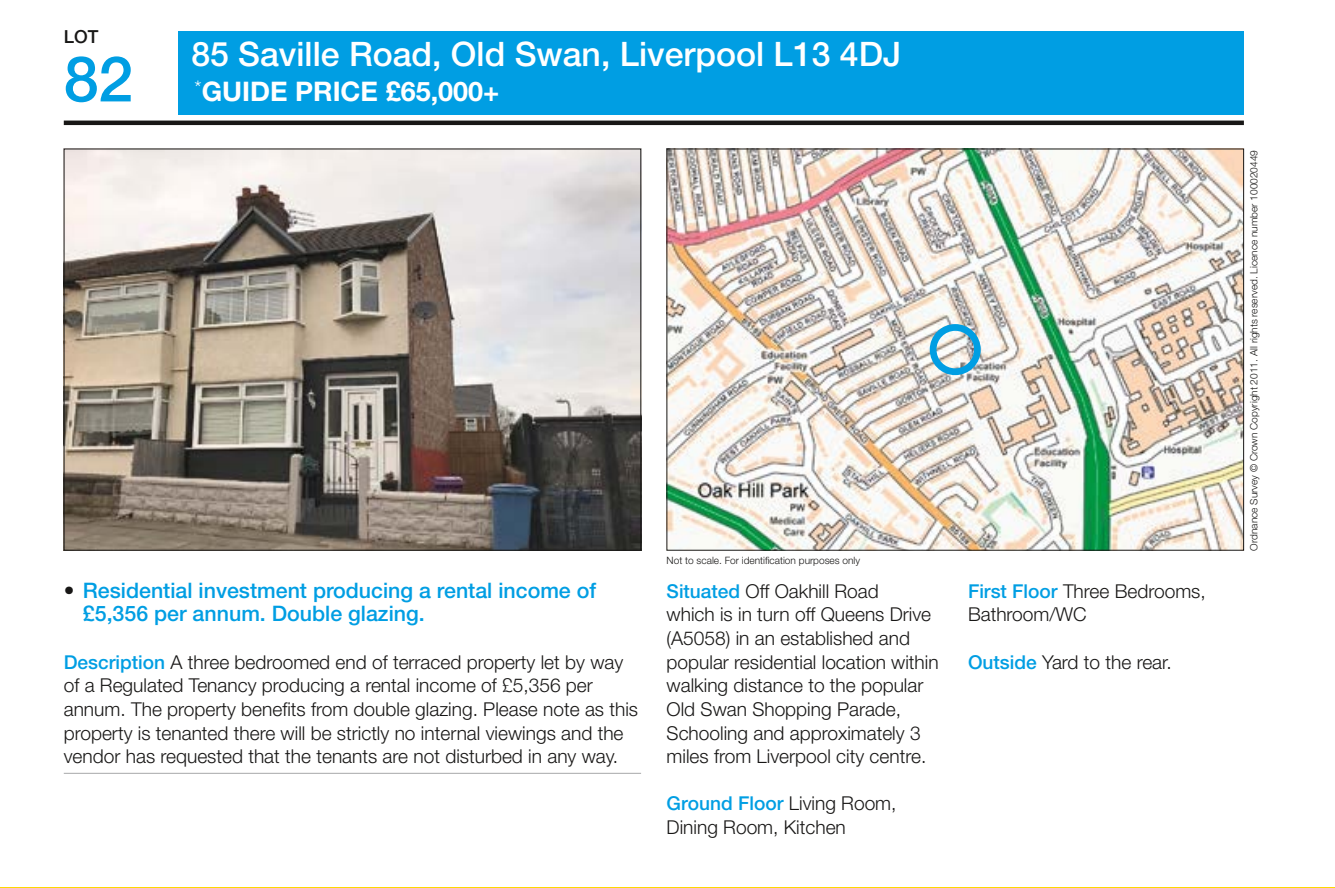
<style>
.page{position:relative;width:1335px;height:888px;background:#fff}
.page>*{position:absolute;margin:0;border:0;box-sizing:border-box;transform-origin:0 0}
.t1{font:500 63px "Helvetica Neue LT Std";color:#009ee3}
.t2{font:500 33.75px "Helvetica Neue LT Std";color:#fff}
.t3{font:700 27px "Helvetica Neue LT Std";color:#fff}
.t4{font:500 21.38px/23.6px "Helvetica Neue LT Std";color:#009ee3}
.t5{font:300 19.12px/23.6px "Helvetica Neue LT Std";color:#181716}
.t6{font:500 18px "Helvetica Neue LT Std";color:#181716}
.t7{font:300 10.12px "Helvetica Neue LT Std";color:#181716}
.s1{color:#181716}
.s2{font-weight:500;color:#009ee3}
</style>
<div class="page">
<div style="left:179px;top:31px;width:1065px;height:84px;background:#009ee3"></div>
<hr style="left:0;top:887px;width:1335px;height:1px;background:#fcd800">
<hr style="left:64px;top:121px;width:1180px;height:4px;background:#181716">
<img style="left:66px;top:151px;width:573px;height:397px">
<img style="left:668px;top:151px;width:574px;height:397px">
<hr style="left:64px;top:772px;width:577px;height:2px;background:#b1b2b3">
<div style="left:930px;top:324px;width:51px;height:51px;border:7px solid #009ee3;border-radius:50%"></div>
<p class="t6" style="left:64px;top:26px;width:36px">LOT</p>
<h1 class="t1" style="left:64px;top:41px;width:71px">82</h1>
<h2 class="t2" style="left:191px;top:34px;width:711px">85 Saville Road, Old Swan, Liverpool L13 4DJ</h2>
<h3 class="t3" style="left:195px;top:75px;width:306px"><sup>*</sup>GUIDE PRICE £65,000+</h3>
<p class="t4" style="left:83px;top:578px;width:515px;text-indent:-19px"><span class="s1">•</span> Residential investment producing a rental income of £5,356 per annum. Double glazing.</p>
<p class="t5" style="left:64px;top:649px;width:576px"><span class="s2">Description</span> A three bedroomed end of terraced property let by way of a Regulated Tenancy producing a rental income of £5,356 per annum. The property benefits from double glazing. Please note as this property is tenanted there will be strictly no internal viewings and the vendor has requested that the tenants are not disturbed in any way.</p>
<p class="t7" style="left:666px;top:554px;width:195px">Not to scale. For identification purposes only</p>
<p class="t5" style="left:667px;top:578px;width:274px"><span class="s2">Situated</span> Off Oakhill Road<br>which is in turn off Queens Drive (A5058) in an established and popular residential location within walking distance to the popular<br>Old Swan Shopping Parade,<br>Schooling and approximately 3 miles from Liverpool city centre.</p>
<p class="t5" style="left:667px;top:791px;width:231px"><span class="s2">Ground Floor</span> Living Room,<br>Dining Room, Kitchen</p>
<p class="t5" style="left:968px;top:578px;width:239px"><span class="s2">First Floor</span> Three Bedrooms,<br>Bathroom/WC</p>
<p class="t5" style="left:968px;top:649px;width:205px"><span class="s2">Outside</span> Yard to the rear.</p>
<p class="t7" style="left:1248px;top:550px;width:402px;rotate:-90deg">Ordnance Survey © Crown Copyright 2011. All rights reserved. Licence number 100020449</p>
</div>
